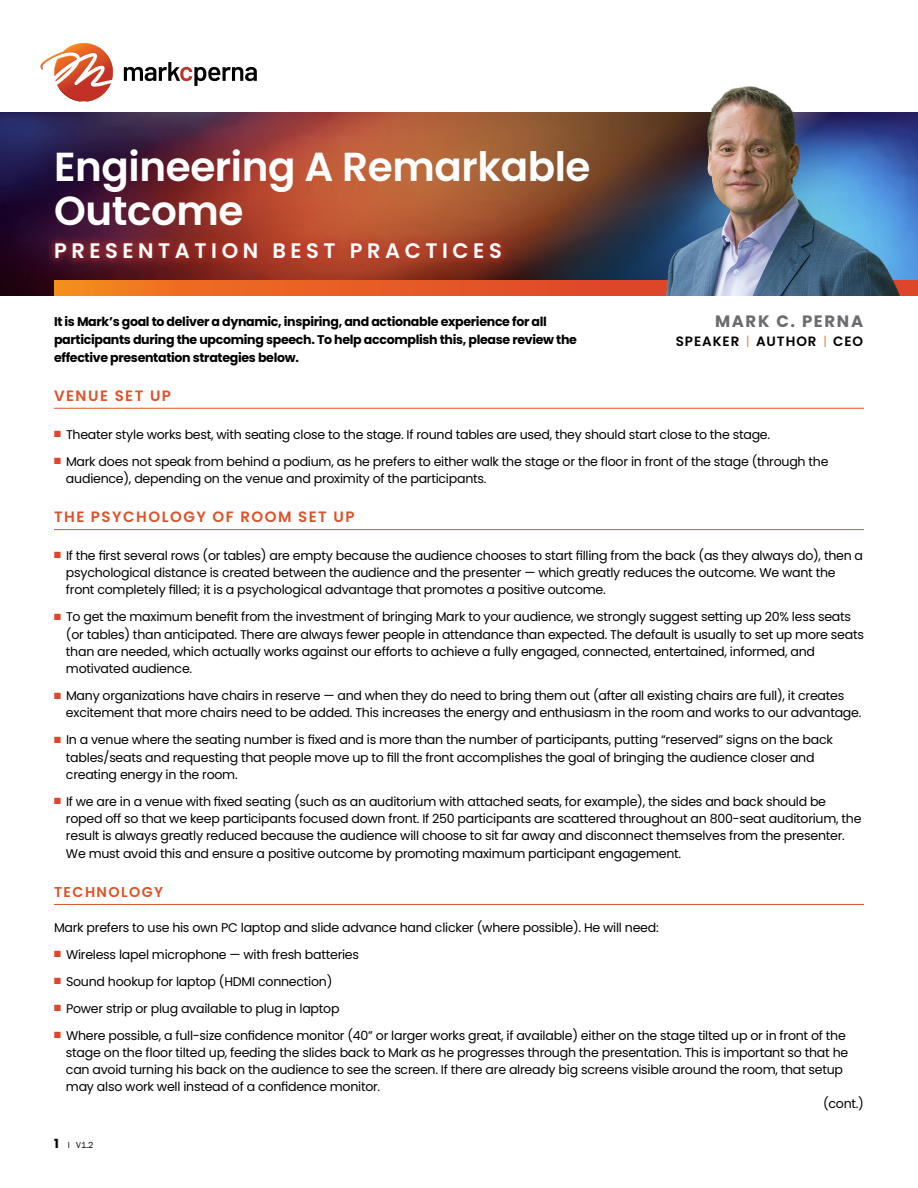
<style>
.page{position:relative;width:918px;height:1188px;background:#fff}
.page>*{position:absolute;margin:0;border:0;box-sizing:border-box;transform-origin:0 0}
.t1{font:600 40.5px/43.5px "Poppins";letter-spacing:-.01em;color:#fff}
.t2{font:600 21px "Poppins";letter-spacing:.22em;color:#fff}
.t3{font:700 16.5px "Poppins";letter-spacing:.1em;color:#6b6c6f}
.t4{font:600 15px "Poppins";letter-spacing:.1em;color:#dd5228}
.t5{font:600 14.25px "Poppins";letter-spacing:.1em;color:#dd5228}
.t6{font:600 13.5px "Poppins";letter-spacing:.07em;color:#000}
.t7{font:12.6px/17.2px "Poppins";letter-spacing:-.02em;color:#000}
.t8{font:700 12.6px/17.5px "Poppins";letter-spacing:-.025em;color:#000}
.t9{font:9px "Franklin Gothic";color:#000}
.s1{font-family:"Barlow";font-weight:400;font-size:16.05px;color:#e87424}
.s2{color:#de462a}
.s3{font-family:"Poppins";font-weight:700;font-size:12.6px}
</style>
<div class="page">
<img style="left:0;top:113px;width:162px;height:183px">
<img style="left:162px;top:113px;width:756px;height:167px">
<svg style="left:54px;top:280px;width:864px;height:16px"></svg>
<img style="left:654px;top:86px;width:261px;height:210px">
<svg style="left:124px;top:62px;width:133px;height:24px"></svg>
<svg style="left:40px;top:43px;width:73px;height:58px"></svg>
<hr style="left:54px;top:408px;width:810px;height:1px;background:#dd5228">
<hr style="left:54px;top:529px;width:810px;height:1px;background:#dd5228">
<hr style="left:54px;top:904px;width:810px;height:1px;background:#dd5228">
<div style="left:45px;top:234px;width:465px;height:34px;background:#c33026;opacity:.57"></div>
<h1 class="t1" style="left:54px;top:145px;width:538px">Engineering A Remarkable<br>Outcome</h1>
<h2 class="t2" style="left:54px;top:238px;width:449px">PRESENTATION BEST PRACTICES</h2>
<h3 class="t3" style="left:715px;top:312px;width:150px">MARK C. PERNA</h3>
<p class="t6" style="left:676px;top:333px;width:189px">SPEAKER <span class="s1">I</span> AUTHOR <span class="s1">I</span> CEO</p>
<p class="t8" style="left:54px;top:313px;width:524px">It is Mark’s goal to deliver a dynamic, inspiring, and actionable experience for all participants during the upcoming speech. To help accomplish this, please review the effective presentation strategies below.</p>
<p class="t4" style="left:54px;top:387px;width:119px">VENUE SET UP</p>
<p class="t7" style="left:54px;top:426px;width:718px"><span class="s2">■</span> Theater style works best, with seating close to the stage. If round tables are used, they should start close to the stage.</p>
<p class="t7" style="left:66px;top:453px;width:764px;text-indent:-12px"><span class="s2">■</span> Mark does not speak from behind a podium, as he prefers to either walk the stage or the floor in front of the stage (through the audience), depending on the venue and proximity of the participants.</p>
<p class="t4" style="left:54px;top:509px;width:302px">THE PSYCHOLOGY OF ROOM SET UP</p>
<p class="t7" style="left:66px;top:547px;width:799px;text-indent:-12px"><span class="s2">■</span> If the first several rows (or tables) are empty because the audience chooses to start filling from the back (as they always do), then a psychological distance is created between the audience and the presenter — which greatly reduces the outcome. We want the front completely filled; it is a psychological advantage that promotes a positive outcome.</p>
<p class="t7" style="left:66px;top:609px;width:800px;text-indent:-12px"><span class="s2">■</span> To get the maximum benefit from the investment of bringing Mark to your audience, we strongly suggest setting up 20% less seats (or tables) than anticipated. There are always fewer people in attendance than expected. The default is usually to set up more seats than are needed, which actually works against our efforts to achieve a fully engaged, connected, entertained, informed, and motivated audience.</p>
<p class="t7" style="left:66px;top:687px;width:797px;text-indent:-12px"><span class="s2">■</span> Many organizations have chairs in reserve — and when they do need to bring them out (after all existing chairs are full), it creates excitement that more chairs need to be added. This increases the energy and enthusiasm in the room and works to our advantage.</p>
<p class="t7" style="left:66px;top:732px;width:768px;text-indent:-12px"><span class="s2">■</span> In a venue where the seating number is fixed and is more than the number of participants, putting “reserved” signs on the back tables/seats and requesting that people move up to fill the front accomplishes the goal of bringing the audience closer and creating energy in the room.</p>
<p class="t7" style="left:66px;top:793px;width:797px;text-indent:-12px"><span class="s2">■</span> If we are in a venue with fixed seating (such as an auditorium with attached seats, for example), the sides and back should be roped off so that we keep participants focused down front. If 250 participants are scattered throughout an 800-seat auditorium, the result is always greatly reduced because the audience will choose to sit far away and disconnect themselves from the presenter.<br>We must avoid this and ensure a positive outcome by promoting maximum participant engagement.</p>
<p class="t5" style="left:54px;top:884px;width:111px">TECHNOLOGY</p>
<p class="t7" style="left:54px;top:919px;width:606px">Mark prefers to use his own PC laptop and slide advance hand clicker (where possible). He will need:</p>
<p class="t7" style="left:54px;top:946px;width:307px"><span class="s2">■</span> Wireless lapel microphone — with fresh batteries</p>
<p class="t7" style="left:54px;top:973px;width:280px"><span class="s2">■</span> Sound hookup for laptop (HDMI connection)</p>
<p class="t7" style="left:54px;top:1000px;width:287px"><span class="s2">■</span> Power strip or plug available to plug in laptop</p>
<p class="t7" style="left:66px;top:1027px;width:784px;text-indent:-12px"><span class="s2">■</span> Where possible, a full-size confidence monitor (40” or larger works great, if available) either on the stage tilted up or in front of the stage on the floor tilted up, feeding the slides back to Mark as he progresses through the presentation. This is important so that he can avoid turning his back on the audience to see the screen. If there are already big screens visible around the room, that setup may also work well instead of a confidence monitor.</p>
<p class="t7" style="left:823px;top:1095px;width:42px">(cont.)</p>
<p class="t9" style="left:54px;top:1140px;width:41px"><span class="s3">1</span> l V1.2</p>
</div>
